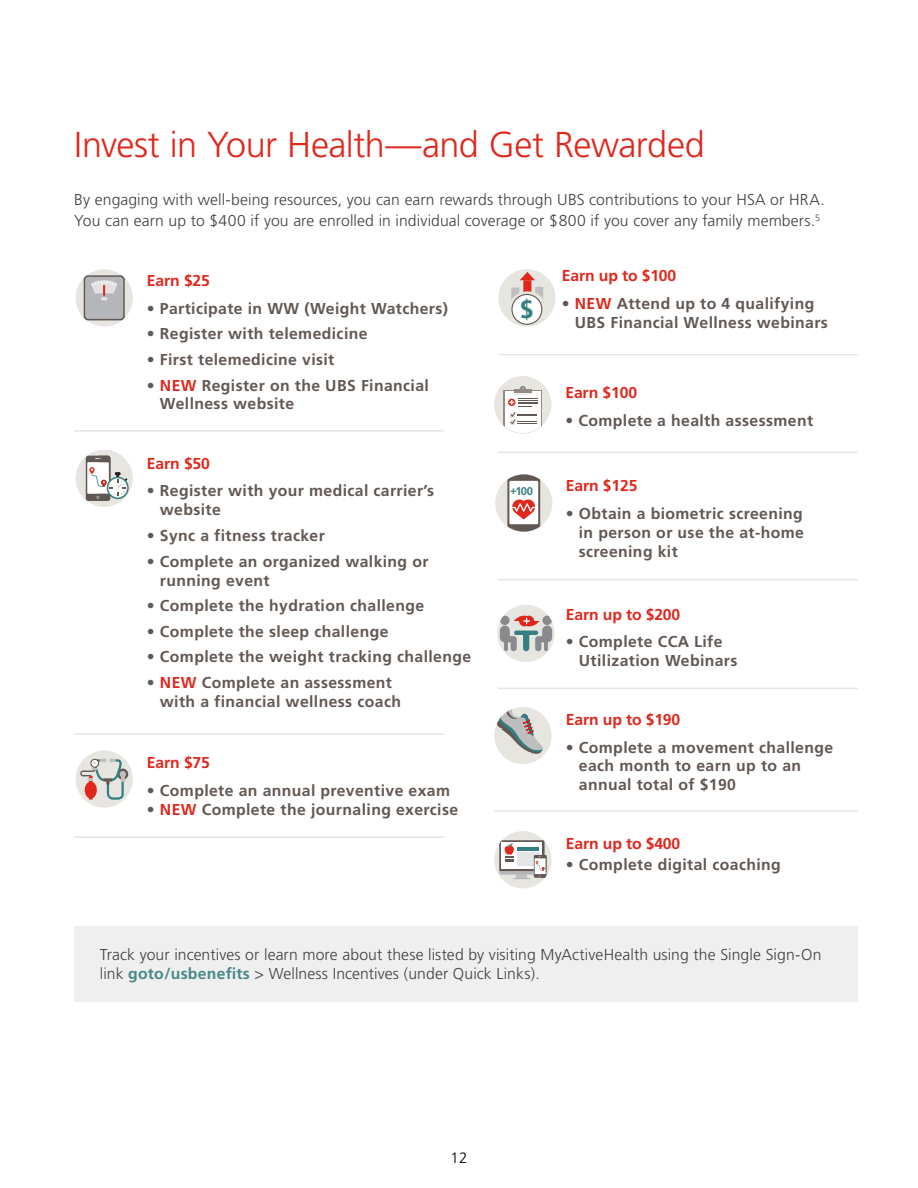
<style>
.page{position:relative;width:918px;height:1188px;background:#fff}
.page>*{position:absolute;margin:0;border:0;box-sizing:border-box;transform-origin:0 0}
.t1{font:300 36px "Frutiger";letter-spacing:-.015em;color:#df271c}
.t2{font:700 25.05px "Frutiger";color:#347f82}
.t3{font:700 15.75px/18.9px "Frutiger";letter-spacing:.025em;color:#625853}
.t4{font:300 15.75px/21px "Frutiger";letter-spacing:.005em;color:#414042}
.t5{font:700 15.75px "Frutiger";letter-spacing:-.01em;color:#df271c}
.t6{font:300 15px "Frutiger";color:#000}
.t7{font:700 11.25px "Frutiger";color:#347f82}
.s1{color:#df271c}
.s2{font-weight:700;color:#49888b}
</style>
<div class="page">
<hr style="left:74px;top:430px;width:369px;height:2px;background:#e7e5e0">
<hr style="left:498px;top:579px;width:360px;height:1px;background:#e7e5e0">
<hr style="left:498px;top:452px;width:360px;height:1px;background:#e7e5e0">
<hr style="left:498px;top:354px;width:360px;height:1px;background:#e7e5e0">
<hr style="left:498px;top:688px;width:360px;height:1px;background:#e7e5e0">
<hr style="left:74px;top:733px;width:369px;height:2px;background:#e7e5e0">
<hr style="left:74px;top:836px;width:369px;height:2px;background:#e7e5e0">
<hr style="left:494px;top:810px;width:364px;height:2px;background:#e7e5e0">
<div style="left:494px;top:707px;width:58px;height:57px;background:#e7e5e0;border-radius:50%"></div>
<svg style="left:494px;top:707px;width:49px;height:48px"></svg>
<div style="left:495px;top:474px;width:57px;height:58px;background:#e7e5e0;border-radius:50%"></div>
<svg style="left:507px;top:474px;width:33px;height:58px;background:#d0b4b1"></svg>
<div style="left:494px;top:831px;width:58px;height:57px;background:#e7e5e0;border-radius:50%"></div>
<svg style="left:499px;top:840px;width:48px;height:39px"></svg>
<div style="left:76px;top:750px;width:57px;height:58px;background:#e7e5e0;border-radius:50%"></div>
<div style="left:117px;top:769px;width:11px;height:11px;background:#625853;border-radius:50%"></div>
<svg style="left:80px;top:758px;width:46px;height:42px"></svg>
<div style="left:76px;top:450px;width:57px;height:57px;background:#e7e5e0;border-radius:50%"></div>
<div style="left:86px;top:456px;width:24px;height:45px;background:#625853;border-radius:3px"></div>
<div style="left:87px;top:462px;width:22px;height:32px;background:#fff"></div>
<svg style="left:107px;top:477px;width:22px;height:22px"></svg>
<svg style="left:91px;top:456px;width:36px;height:45px"></svg>
<div style="left:76px;top:269px;width:57px;height:58px;background:#e7e5e0;border-radius:50%"></div>
<svg style="left:84px;top:275px;width:41px;height:45px"></svg>
<div style="left:85px;top:277px;width:38px;height:42px;background:#b4b6b9;border-radius:3px"></div>
<svg style="left:91px;top:280px;width:26px;height:20px"></svg>
<div style="left:494px;top:376px;width:57px;height:57px;background:#e7e5e0;border-radius:50%"></div>
<div style="left:504px;top:390px;width:38px;height:43px;background:#fff"></div>
<svg style="left:509px;top:386px;width:29px;height:39px"></svg>
<div style="left:74px;top:926px;width:784px;height:76px;background:#f0efef"></div>
<div style="left:497px;top:605px;width:58px;height:57px;background:#e7e5e0;border-radius:50%"></div>
<svg style="left:500px;top:616px;width:52px;height:35px"></svg>
<div style="left:498px;top:269px;width:58px;height:58px;background:#e7e5e0;border-radius:50%"></div>
<div style="left:512px;top:294px;width:30px;height:30px;background:#fff;border-radius:50%"></div>
<div style="left:511px;top:294px;width:31px;height:31px;border:1px solid #625853;border-radius:50%"></div>
<svg style="left:511px;top:272px;width:32px;height:28px"></svg>
<p class="t1" style="left:74px;top:124px;width:632px">Invest in Your Health—and Get Rewarded</p>
<p class="t4" style="left:74px;top:189px;width:752px">By engaging with well-being resources, you can earn rewards through UBS contributions to your HSA or HRA.<br>You can earn up to $400 if you are enrolled in individual coverage or $800 if you cover any family members.<sup>5</sup></p>
<p class="t5" style="left:147px;top:271px;width:65px">Earn $25</p>
<p class="t3" style="left:147px;top:299px;width:303px">• Participate in WW (Weight Watchers)</p>
<p class="t3" style="left:147px;top:325px;width:222px">• Register with telemedicine</p>
<p class="t3" style="left:147px;top:350px;width:189px">• First telemedicine visit</p>
<p class="t3" style="left:160px;top:376px;width:271px;line-height:18px;text-indent:-13px">• <span class="s1">NEW</span> Register on the UBS Financial<br>Wellness website</p>
<p class="t5" style="left:147px;top:454px;width:65px">Earn $50</p>
<p class="t3" style="left:160px;top:482px;width:276px;text-indent:-13px">• Register with your medical carrier’s website</p>
<p class="t3" style="left:147px;top:526px;width:179px">• Sync a fitness tracker</p>
<p class="t3" style="left:160px;top:552px;width:270px;text-indent:-13px">• Complete an organized walking or running event</p>
<p class="t3" style="left:147px;top:596px;width:279px">• Complete the hydration challenge</p>
<p class="t3" style="left:147px;top:622px;width:243px">• Complete the sleep challenge</p>
<p class="t3" style="left:147px;top:648px;width:326px">• Complete the weight tracking challenge</p>
<p class="t3" style="left:160px;top:673px;width:243px;text-indent:-13px">• <span class="s1">NEW</span> Complete an assessment with a financial wellness coach</p>
<p class="t5" style="left:147px;top:753px;width:65px">Earn $75</p>
<p class="t3" style="left:147px;top:781px;width:305px">• Complete an annual preventive exam</p>
<p class="t3" style="left:147px;top:800px;width:313px">• <span class="s1">NEW</span> Complete the journaling exercise</p>
<p class="t2" style="left:520px;top:295px;width:15px">$</p>
<p class="t7" style="left:510px;top:484px;width:24px">+100</p>
<p class="t5" style="left:562px;top:267px;width:116px">Earn up to $100</p>
<p class="t3" style="left:575px;top:294px;width:255px;text-indent:-13px">• <span class="s1">NEW</span> Attend up to 4 qualifying<br>UBS Financial Wellness webinars</p>
<p class="t5" style="left:565px;top:383px;width:73px">Earn $100</p>
<p class="t3" style="left:565px;top:411px;width:249px">• Complete a health assessment</p>
<p class="t5" style="left:566px;top:476px;width:73px">Earn $125</p>
<p class="t3" style="left:579px;top:504px;width:227px;text-align:justify;text-indent:-13px">• Obtain a biometric screening in person or use the at-home screening kit</p>
<p class="t5" style="left:566px;top:605px;width:116px">Earn up to $200</p>
<p class="t3" style="left:579px;top:633px;width:160px;text-indent:-13px">• Complete CCA Life<br>Utilization Webinars</p>
<p class="t5" style="left:566px;top:710px;width:116px">Earn up to $190</p>
<p class="t3" style="left:579px;top:738px;width:256px;text-indent:-13px">• Complete a movement challenge each month to earn up to an annual total of $190</p>
<p class="t5" style="left:566px;top:834px;width:116px">Earn up to $400</p>
<p class="t3" style="left:566px;top:856px;width:217px">• Complete digital coaching</p>
<p class="t4" style="left:100px;top:945px;width:723px;line-height:19.5px">Track your incentives or learn more about these listed by visiting MyActiveHealth using the Single Sign-On link <span class="s2">goto/usbenefits</span> &gt; Wellness Incentives (under Quick Links).</p>
<p class="t6" style="left:451px;top:1150px;width:18px">12</p>
</div>
